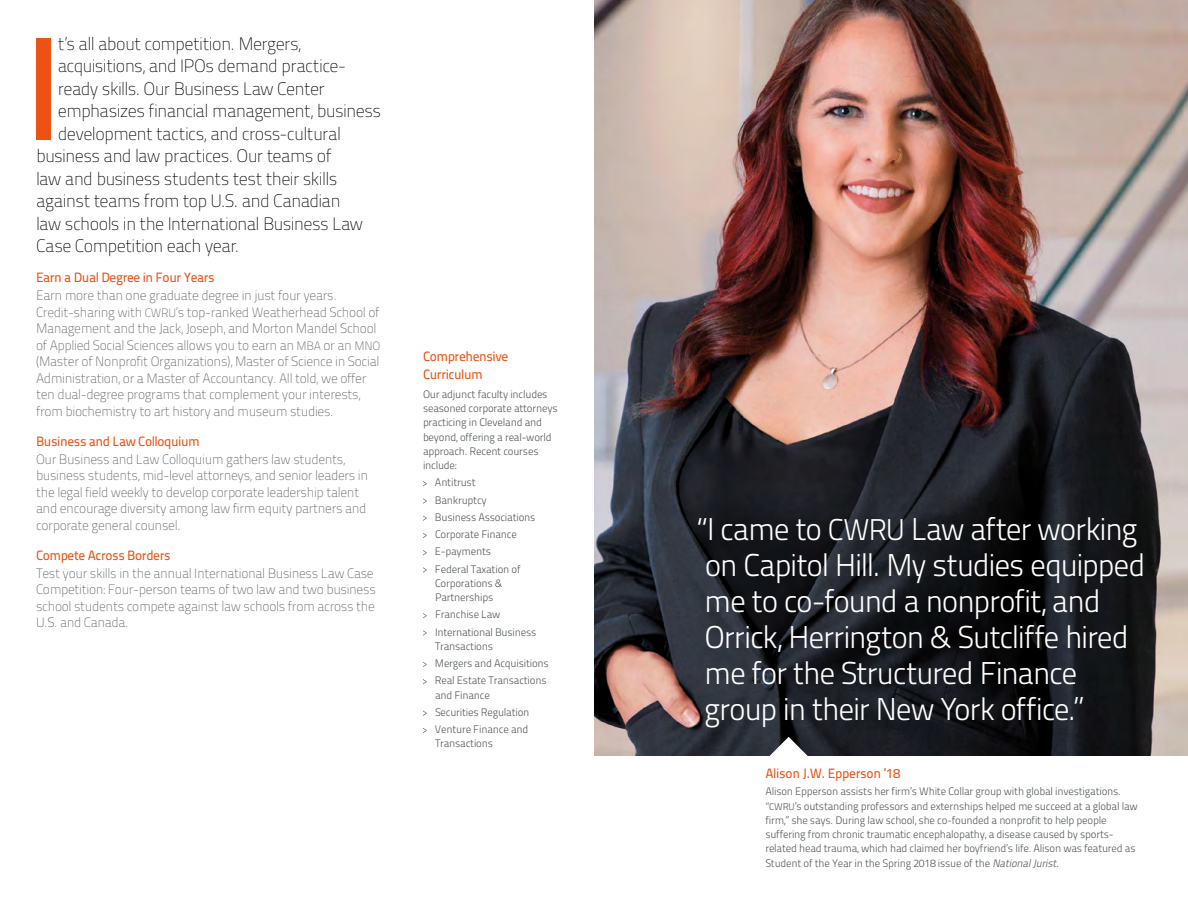
<style>
.page{position:relative;width:1188px;height:918px;background:#fff}
.page>*{position:absolute;margin:0;border:0;box-sizing:border-box;transform-origin:0 0}
.Intro_w_drop_cap{font:153.15px "Knockout HTF29 Junior Liteweight";color:#eb5214}
.IFC_quote{font:31.5px/36px "Titillium Maps 26 L 250 wt";letter-spacing:-.04em;color:#fff}
.Intro_w_drop_cap-2{font:18px "Titillium Maps 26 L 1 wt";letter-spacing:-.035em;color:#000}
.Text_9_pt{font:13.5px/16.5px "Titillium Maps 26 L 1 wt";letter-spacing:-.025em;color:#52575a}
.Subhead_9pt{font:13.5px/18px "Titillium Maps 26 L 500 wt";letter-spacing:-.03em;color:#eb5214}
.IFC_name{font:13.5px "Titillium Maps 26 L 500 wt";letter-spacing:-.02em;color:#eb5214}
.Text_7_25pt{font:10.8px/14.2px "Titillium Maps 26 L 250 wt";letter-spacing:-.02em;color:#52575a}
.s1{font-size:12px}
.s2{font-size:30px}
.s3{font-size:9.75px}
.s4{font-style:italic}
</style>
<div class="page">
<img style="left:594px;top:0;width:594px;height:756px">
<svg style="left:765px;top:737px;width:47px;height:19px"></svg>
<svg style="left:423px;top:481px;width:4px;height:5px"></svg>
<svg style="left:423px;top:498px;width:4px;height:6px"></svg>
<svg style="left:423px;top:550px;width:4px;height:5px"></svg>
<svg style="left:423px;top:567px;width:4px;height:6px"></svg>
<svg style="left:423px;top:613px;width:4px;height:5px"></svg>
<svg style="left:423px;top:630px;width:4px;height:6px"></svg>
<svg style="left:423px;top:679px;width:4px;height:5px"></svg>
<p class="Intro_w_drop_cap" style="left:28px;top:11px;width:32px">I</p>
<p class="Intro_w_drop_cap-2" style="left:58px;top:30px;width:245px">t’s all about competition. Mergers,</p>
<p class="Intro_w_drop_cap-2" style="left:58px;top:53px;width:290px">acquisitions, and IPOs demand practice-</p>
<p class="Intro_w_drop_cap-2" style="left:58px;top:75px;width:268px">ready skills. Our Business Law Center</p>
<p class="Intro_w_drop_cap-2" style="left:58px;top:98px;width:325px">emphasizes financial management, business</p>
<p class="Intro_w_drop_cap-2" style="left:58px;top:120px;width:285px">development tactics, and cross-cultural</p>
<p class="Intro_w_drop_cap-2" style="left:36px;top:143px;width:297px">business and law practices. Our teams of</p>
<p class="Intro_w_drop_cap-2" style="left:36px;top:165px;width:303px">law and business students test their skills</p>
<p class="Intro_w_drop_cap-2" style="left:36px;top:188px;width:306px">against teams from top U.S. and Canadian</p>
<p class="Intro_w_drop_cap-2" style="left:36px;top:210px;width:329px">law schools in the International Business Law</p>
<p class="Intro_w_drop_cap-2" style="left:36px;top:233px;width:205px">Case Competition each year.</p>
<p class="Subhead_9pt" style="left:36px;top:268px;width:180px">Earn a Dual Degree in Four Years</p>
<p class="Text_9_pt" style="left:36px;top:286px;width:346px">Earn more than one graduate degree in just four years.<br>Credit-sharing with <span class="s1">CWRU</span>’s top-ranked Weatherhead School of Management and the Jack, Joseph, and Morton Mandel School of Applied Social Sciences allows you to earn an <span class="s1">MBA</span> or an <span class="s1">MNO </span>(Master of Nonprofit Organizations), Master of Science in Social Administration, or a Master of Accountancy. All told, we offer ten dual-degree programs that complement your interests, from biochemistry to art history and museum studies.</p>
<p class="Subhead_9pt" style="left:36px;top:431px;width:165px">Business and Law Colloquium</p>
<p class="Text_9_pt" style="left:36px;top:450px;width:334px">Our Business and Law Colloquium gathers law students, business students, mid-level attorneys, and senior leaders in the legal field weekly to develop corporate leadership talent and encourage diversity among law firm equity partners and corporate general counsel.</p>
<p class="Subhead_9pt" style="left:36px;top:545px;width:136px">Compete Across Borders</p>
<p class="Text_9_pt" style="left:36px;top:564px;width:341px">Test your skills in the annual International Business Law Case Competition: Four-person teams of two law and two business school students compete against law schools from across the U.S. and Canada.</p>
<p class="Subhead_9pt" style="left:423px;top:347px;width:87px">Comprehensive<br>Curriculum</p>
<p class="Text_7_25pt" style="left:423px;top:386px;width:136px">Our adjunct faculty includes seasoned corporate attorneys practicing in Cleveland and beyond, offering a real-world approach. Recent courses include:</p>
<p class="Text_7_25pt" style="left:435px;top:475px;width:42px">Antitrust</p>
<p class="Text_7_25pt" style="left:435px;top:492px;width:53px">Bankruptcy</p>
<p class="Text_7_25pt" style="left:435px;top:509px;width:102px">Business Associations</p>
<p class="Text_7_25pt" style="left:435px;top:527px;width:83px">Corporate Finance</p>
<p class="Text_7_25pt" style="left:435px;top:544px;width:58px">E-payments</p>
<p class="Text_7_25pt" style="left:435px;top:561px;width:87px">Federal Taxation of<br>Corporations &amp;<br>Partnerships</p>
<p class="Text_7_25pt" style="left:435px;top:607px;width:67px">Franchise Law</p>
<p class="Text_7_25pt" style="left:435px;top:624px;width:103px">International Business<br>Transactions</p>
<p class="Text_7_25pt" style="left:435px;top:656px;width:115px">Mergers and Acquisitions</p>
<p class="Text_7_25pt" style="left:435px;top:673px;width:113px">Real Estate Transactions and Finance</p>
<p class="Text_7_25pt" style="left:435px;top:704px;width:96px">Securities Regulation</p>
<p class="Text_7_25pt" style="left:435px;top:722px;width:95px">Venture Finance and<br>Transactions</p>
<p class="IFC_quote" style="left:697px;top:509px;width:450px">“I came to <span class="s2">CWRU</span> Law after working on Capitol Hill. My studies equipped me to co-found a nonprofit, and Orrick, Herrington &amp; Sutcliffe hired me for the Structured Finance group in their New York office.”</p>
<p class="IFC_name" style="left:765px;top:763px;width:136px">Alison J.W. Epperson ’18</p>
<p class="Text_7_25pt" style="left:765px;top:784px;width:374px">Alison Epperson assists her firm’s White Collar group with global investigations. “<span class="s3">CWRU</span>’s outstanding professors and externships helped me succeed at a global law firm,” she says. During law school, she co-founded a nonprofit to help people suffering from chronic traumatic encephalopathy, a disease caused by sports&shy;related head trauma, which had claimed her boyfriend’s life. Alison was featured as Student of the Year in the Spring 2018 issue of the <span class="s4">NationalJurist</span>.</p>
</div>
